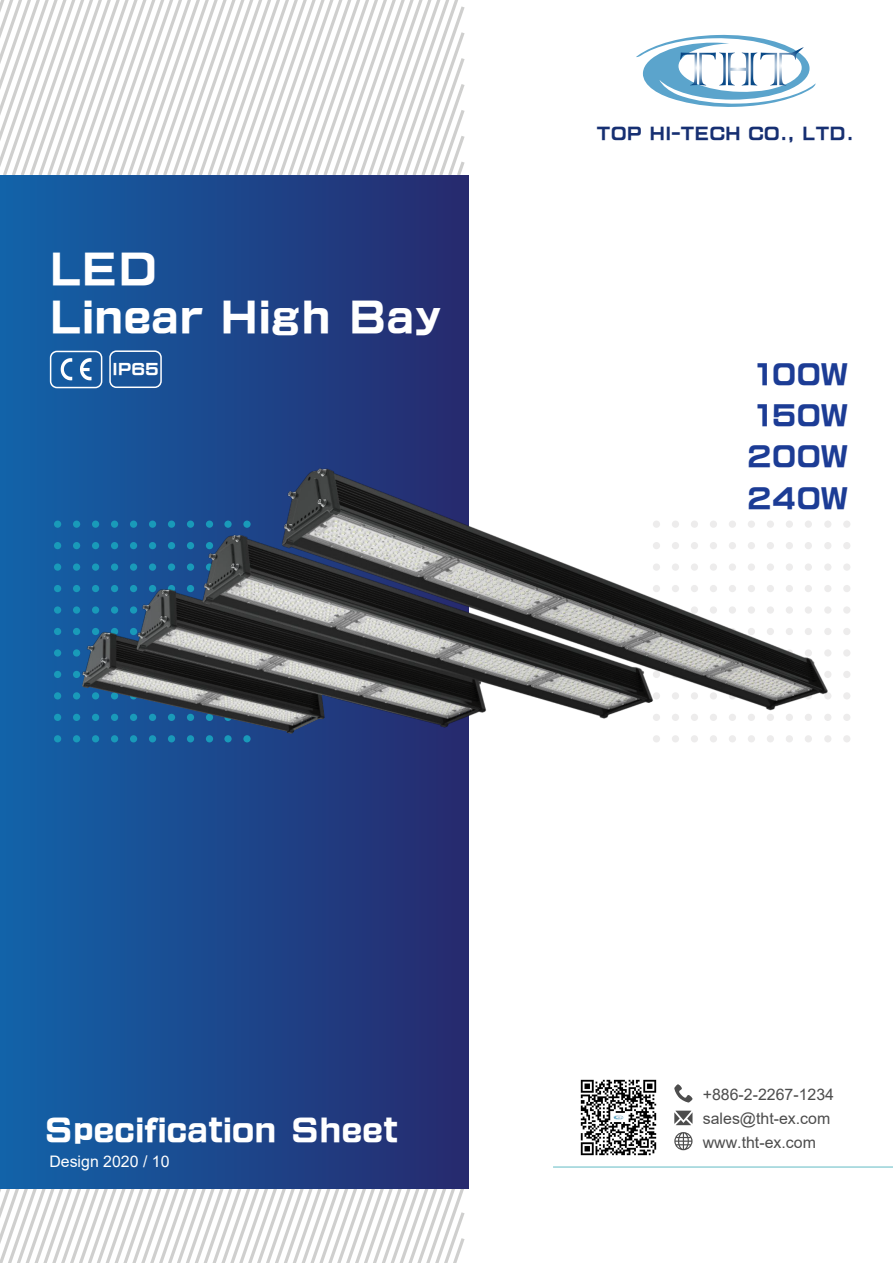
<style>
.page{position:relative;width:893px;height:1263px;background:#fff}
.page>*{position:absolute;margin:0;border:0;box-sizing:border-box;transform-origin:0 0}
.t1{font:40.2px/48.2px "AR Gothic 2 Ultra Distended";color:#fff}
.t2{font:30.3px "AR Gothic 2 Ultra Distended";color:#fff}
.t3{font:27px/41.4px "AR Gothic 2 Ultra Distended";color:#1c3c95;text-align:justify}
.t4{font:16.5px "AR Gothic 2 Ultra Distended";color:#162f72}
.t5{font:15.9px/23.9px "Arial";color:#4d4d4d}
.t6{font:15.9px "Arial";color:#fff}
.t7{font:15px "AR Gothic 2 Ultra Distended";color:#fff}
</style>
<div class="page">
<svg style="left:0;top:1188px;width:465px;height:75px"></svg>
<svg style="left:0;top:0;width:465px;height:176px"></svg>
<hr style="left:553px;top:1167px;width:340px;height:1px;background:#62bcc4">
<div style="left:0;top:176px;width:468px;height:1012px;background:linear-gradient(to right,#1263a9,#272a6e)"></div>
<div style="left:54px;top:520px;width:7px;height:8px;background:#199ab9;border-radius:50%"></div>
<div style="left:73px;top:520px;width:7px;height:8px;background:#199ab9;border-radius:50%"></div>
<div style="left:54px;top:542px;width:7px;height:7px;background:#199ab9;border-radius:50%"></div>
<div style="left:73px;top:542px;width:7px;height:7px;background:#199ab9;border-radius:50%"></div>
<div style="left:54px;top:563px;width:7px;height:8px;background:#199ab9;border-radius:50%"></div>
<div style="left:73px;top:563px;width:7px;height:8px;background:#199ab9;border-radius:50%"></div>
<div style="left:54px;top:585px;width:7px;height:7px;background:#199ab9;border-radius:50%"></div>
<div style="left:73px;top:585px;width:7px;height:7px;background:#199ab9;border-radius:50%"></div>
<div style="left:54px;top:606px;width:7px;height:8px;background:#199ab9;border-radius:50%"></div>
<div style="left:73px;top:606px;width:7px;height:8px;background:#199ab9;border-radius:50%"></div>
<div style="left:54px;top:628px;width:7px;height:7px;background:#199ab9;border-radius:50%"></div>
<div style="left:73px;top:628px;width:7px;height:7px;background:#199ab9;border-radius:50%"></div>
<div style="left:54px;top:649px;width:7px;height:8px;background:#199ab9;border-radius:50%"></div>
<div style="left:73px;top:649px;width:7px;height:8px;background:#199ab9;border-radius:50%"></div>
<div style="left:54px;top:671px;width:7px;height:7px;background:#199ab9;border-radius:50%"></div>
<div style="left:73px;top:671px;width:7px;height:7px;background:#199ab9;border-radius:50%"></div>
<div style="left:54px;top:692px;width:7px;height:7px;background:#199ab9;border-radius:50%"></div>
<div style="left:73px;top:692px;width:7px;height:7px;background:#199ab9;border-radius:50%"></div>
<div style="left:54px;top:714px;width:7px;height:7px;background:#199ab9;border-radius:50%"></div>
<div style="left:73px;top:714px;width:7px;height:7px;background:#199ab9;border-radius:50%"></div>
<div style="left:54px;top:735px;width:7px;height:7px;background:#199ab9;border-radius:50%"></div>
<div style="left:73px;top:735px;width:7px;height:7px;background:#199ab9;border-radius:50%"></div>
<div style="left:92px;top:735px;width:7px;height:7px;background:#199ab9;border-radius:50%"></div>
<div style="left:111px;top:735px;width:7px;height:7px;background:#199ab9;border-radius:50%"></div>
<div style="left:130px;top:735px;width:7px;height:7px;background:#199ab9;border-radius:50%"></div>
<div style="left:149px;top:735px;width:7px;height:7px;background:#199ab9;border-radius:50%"></div>
<div style="left:168px;top:735px;width:7px;height:7px;background:#199ab9;border-radius:50%"></div>
<div style="left:187px;top:735px;width:7px;height:7px;background:#199ab9;border-radius:50%"></div>
<div style="left:206px;top:735px;width:7px;height:7px;background:#199ab9;border-radius:50%"></div>
<div style="left:224px;top:735px;width:8px;height:7px;background:#199ab9;border-radius:50%"></div>
<div style="left:243px;top:735px;width:8px;height:7px;background:#199ab9;border-radius:50%"></div>
<div style="left:653px;top:735px;width:7px;height:7px;background:#edecec;border-radius:50%"></div>
<div style="left:672px;top:735px;width:7px;height:7px;background:#edecec;border-radius:50%"></div>
<div style="left:691px;top:735px;width:7px;height:7px;background:#edecec;border-radius:50%"></div>
<div style="left:710px;top:735px;width:7px;height:7px;background:#edecec;border-radius:50%"></div>
<div style="left:729px;top:735px;width:7px;height:7px;background:#edecec;border-radius:50%"></div>
<div style="left:748px;top:735px;width:7px;height:7px;background:#edecec;border-radius:50%"></div>
<div style="left:767px;top:735px;width:7px;height:7px;background:#edecec;border-radius:50%"></div>
<div style="left:786px;top:735px;width:7px;height:7px;background:#edecec;border-radius:50%"></div>
<div style="left:805px;top:735px;width:7px;height:7px;background:#edecec;border-radius:50%"></div>
<div style="left:843px;top:520px;width:7px;height:8px;background:#edecec;border-radius:50%"></div>
<div style="left:843px;top:542px;width:7px;height:7px;background:#edecec;border-radius:50%"></div>
<div style="left:843px;top:563px;width:7px;height:8px;background:#edecec;border-radius:50%"></div>
<div style="left:843px;top:585px;width:7px;height:7px;background:#edecec;border-radius:50%"></div>
<div style="left:843px;top:606px;width:7px;height:8px;background:#edecec;border-radius:50%"></div>
<div style="left:843px;top:628px;width:7px;height:7px;background:#edecec;border-radius:50%"></div>
<div style="left:843px;top:649px;width:7px;height:7px;background:#edecec;border-radius:50%"></div>
<div style="left:843px;top:671px;width:7px;height:7px;background:#edecec;border-radius:50%"></div>
<div style="left:843px;top:692px;width:7px;height:7px;background:#edecec;border-radius:50%"></div>
<div style="left:843px;top:714px;width:7px;height:7px;background:#edecec;border-radius:50%"></div>
<div style="left:824px;top:735px;width:7px;height:7px;background:#edecec;border-radius:50%"></div>
<div style="left:843px;top:735px;width:7px;height:7px;background:#edecec;border-radius:50%"></div>
<img style="left:81px;top:454px;width:766px;height:280px">
<svg style="left:674px;top:1084px;width:18px;height:18px"></svg>
<svg style="left:674px;top:1111px;width:18px;height:14px"></svg>
<svg style="left:674px;top:1132px;width:18px;height:18px"></svg>
<svg style="left:80px;top:358px;width:12px;height:22px"></svg>
<svg style="left:61px;top:358px;width:11px;height:22px"></svg>
<div style="left:50px;top:351px;width:52px;height:37px;border:2px solid #fff;border-radius:6px"></div>
<div style="left:109px;top:350px;width:53px;height:38px;border:2px solid #fff;border-radius:6px"></div>
<svg style="left:636px;top:34px;width:180px;height:73px"></svg>
<img style="left:580px;top:1079px;width:77px;height:77px">
<h1 class="t1" style="left:49px;top:246px;width:393px">LED<br>Linear High Bay</h1>
<p class="t4" style="left:597px;top:126px;width:258px">TOP HI-TECH CO., LTD.</p>
<p class="t7" style="left:112px;top:362px;width:48px">IP65</p>
<h3 class="t3" style="left:747px;top:354px;width:102px">100W 150W 200W 240W</h3>
<h2 class="t2" style="left:44px;top:1116px;width:355px">Specification Sheet</h2>
<p class="t6" style="left:49px;top:1150px;width:122px">Design 2020 / 10</p>
<p class="t5" style="left:703px;top:1082px;width:133px">+886-2-2267-1234 sales@tht-ex.com www.tht-ex.com</p>
</div>
